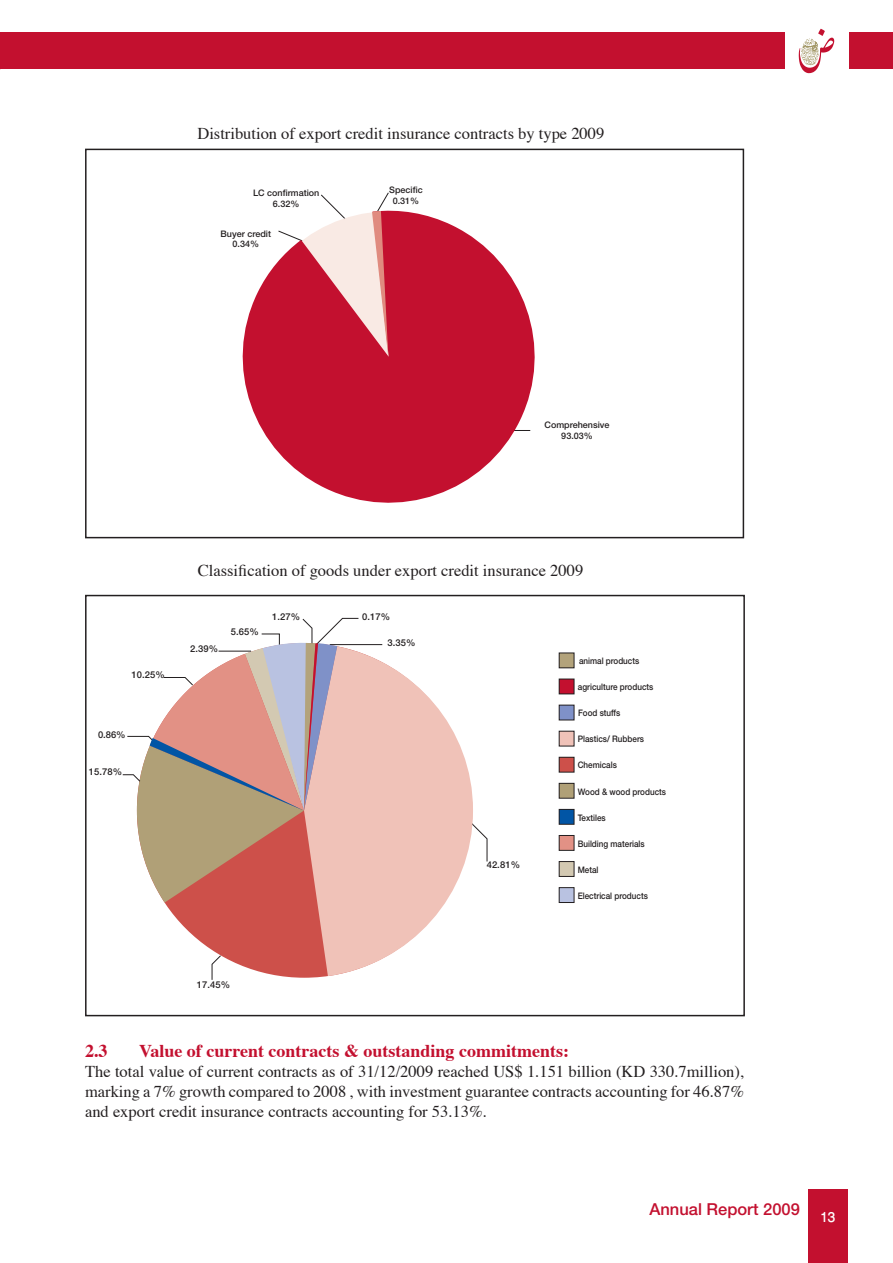
<style>
.page{position:relative;width:893px;height:1263px;background:#fff}
.page>*{position:absolute;margin:0;border:0;box-sizing:border-box;transform-origin:0 0}
.t1{font:500 19.5px "Win Soft Pro";color:#fff}
.t2{font:700 18px "Times";color:#c3102f}
.t3{font:16.5px/19.8px "Times";color:#231f20;text-align:justify}
.t4{font:500 16.5px "Helvetica Neue";color:#c3102f}
.t5{font:500 9.45px "Helvetica Neue";letter-spacing:.01em;color:#231f20}
.t6{font:500 9px "Helvetica Neue";color:#231f20;scale:.9 1}
.t7{font:500 9px/10.8px "Helvetica Neue";color:#231f20;text-align:center}
</style>
<div class="page">
<div style="left:0;top:33px;width:893px;height:36px;background:#c3102f"></div>
<div style="left:808px;top:1190px;width:39px;height:73px;background:#c3102f"></div>
<div style="left:785px;top:19px;width:63px;height:63px;background:#fff"></div>
<svg style="left:799px;top:29px;width:35px;height:44px"></svg>
<div style="left:85px;top:595px;width:660px;height:421px;border:2px solid #231f20"></div>
<div style="left:559px;top:653px;width:15px;height:15px;background:#b3a37b"></div>
<div style="left:559px;top:653px;width:15px;height:15px;border:1px solid #231f20"></div>
<div style="left:559px;top:679px;width:15px;height:15px;background:#c3102f"></div>
<div style="left:559px;top:679px;width:15px;height:15px;border:1px solid #231f20"></div>
<div style="left:559px;top:705px;width:15px;height:15px;background:#7f91c8"></div>
<div style="left:559px;top:705px;width:15px;height:15px;border:1px solid #231f20"></div>
<div style="left:559px;top:731px;width:15px;height:15px;background:#f0c2b8"></div>
<div style="left:559px;top:757px;width:15px;height:15px;background:#cd504a"></div>
<div style="left:559px;top:757px;width:15px;height:15px;border:1px solid #231f20"></div>
<div style="left:559px;top:783px;width:15px;height:15px;background:#b0a077"></div>
<div style="left:559px;top:783px;width:15px;height:15px;border:1px solid #231f20"></div>
<div style="left:559px;top:809px;width:15px;height:15px;background:#0155a5"></div>
<div style="left:559px;top:809px;width:15px;height:15px;border:1px solid #231f20"></div>
<div style="left:559px;top:835px;width:15px;height:15px;background:#e29185"></div>
<div style="left:559px;top:835px;width:15px;height:15px;border:1px solid #231f20"></div>
<div style="left:559px;top:861px;width:15px;height:15px;background:#d3c9b2"></div>
<div style="left:559px;top:861px;width:15px;height:16px;border:1px solid #231f20"></div>
<div style="left:559px;top:888px;width:15px;height:14px;background:#b9c2e1"></div>
<div style="left:559px;top:887px;width:15px;height:16px;border:1px solid #231f20"></div>
<div style="left:85px;top:149px;width:659px;height:389px;border:2px solid #231f20"></div>
<svg style="left:242px;top:209px;width:293px;height:294px;fill:#c3102f"></svg>
<svg style="left:372px;top:192px;width:17px;height:165px;background:#e29398"></svg>
<div style="left:137px;top:643px;width:335px;height:335px;background:#cd504a;border-radius:50%"></div>
<hr style="left:330px;top:644px;width:52px;height:1px;background:#231f20">
<svg style="left:473px;top:824px;width:14px;height:38px"></svg>
<svg style="left:212px;top:955px;width:9px;height:25px"></svg>
<svg style="left:317px;top:652px;width:156px;height:324px;fill:#f0c2b8"></svg>
<svg style="left:122px;top:618px;width:237px;height:284px"></svg>
<p class="t3" style="left:197px;top:122px;width:408px">Distribution of export credit insurance contracts by type 2009</p>
<p class="t7" style="left:253px;top:187px;width:68px">LC confirmation<br>6.32%</p>
<p class="t7" style="left:389px;top:185px;width:35px">Specific<br>0.31%</p>
<p class="t7" style="left:221px;top:228px;width:52px">Buyer credit<br>0.34%</p>
<p class="t7" style="left:545px;top:419px;width:67px">Comprehensive<br>93.03%</p>
<p class="t3" style="left:198px;top:559px;width:387px">Classification of goods under export credit insurance 2009</p>
<p class="t5" style="left:132px;top:669px;width:35px">10.25%</p>
<p class="t5" style="left:98px;top:729px;width:29px">0.86%</p>
<p class="t5" style="left:89px;top:766px;width:35px">15.78%</p>
<p class="t5" style="left:190px;top:643px;width:30px">2.39%</p>
<p class="t5" style="left:231px;top:626px;width:30px">5.65%</p>
<p class="t5" style="left:272px;top:611px;width:30px">1.27%</p>
<p class="t5" style="left:362px;top:611px;width:30px">0.17%</p>
<p class="t5" style="left:388px;top:637px;width:30px">3.35%</p>
<p class="t5" style="left:197px;top:979px;width:35px">17.45%</p>
<p class="t5" style="left:487px;top:858px;width:35px">42.81%</p>
<p class="t6" style="left:579px;top:656px;width:69px">animal products</p>
<p class="t6" style="left:578px;top:682px;width:85px">agriculture products</p>
<p class="t6" style="left:578px;top:708px;width:49px">Food stuffs</p>
<p class="t6" style="left:578px;top:734px;width:75px">Plastics/ Rubbers</p>
<p class="t6" style="left:578px;top:760px;width:45px">Chemicals</p>
<p class="t6" style="left:578px;top:786px;width:100px">Wood &amp; wood products</p>
<p class="t6" style="left:578px;top:812px;width:33px">Textiles</p>
<p class="t6" style="left:578px;top:838px;width:76px">Building materials</p>
<p class="t6" style="left:578px;top:864px;width:25px">Metal</p>
<p class="t6" style="left:578px;top:890px;width:80px">Electrical products</p>
<p class="t2" style="left:85px;top:1034px;width:24px">2.3</p>
<p class="t2" style="left:139px;top:1034px;width:431px">Value of current contracts &amp; outstanding commitments:</p>
<p class="t3" style="left:85px;top:1060px;width:661px">The total value of current contracts as of 31/12/2009 reached US$ 1.151 billion (KD 330.7million), marking a 7% growth compared to 2008 , with investment guarantee contracts accounting for 46.87% and export credit insurance contracts accounting for 53.13%.</p>
<p class="t4" style="left:649px;top:1199px;width:152px">Annual Report 2009</p>
<p class="t1" style="left:820px;top:1203px;width:17px">13</p>
</div>
